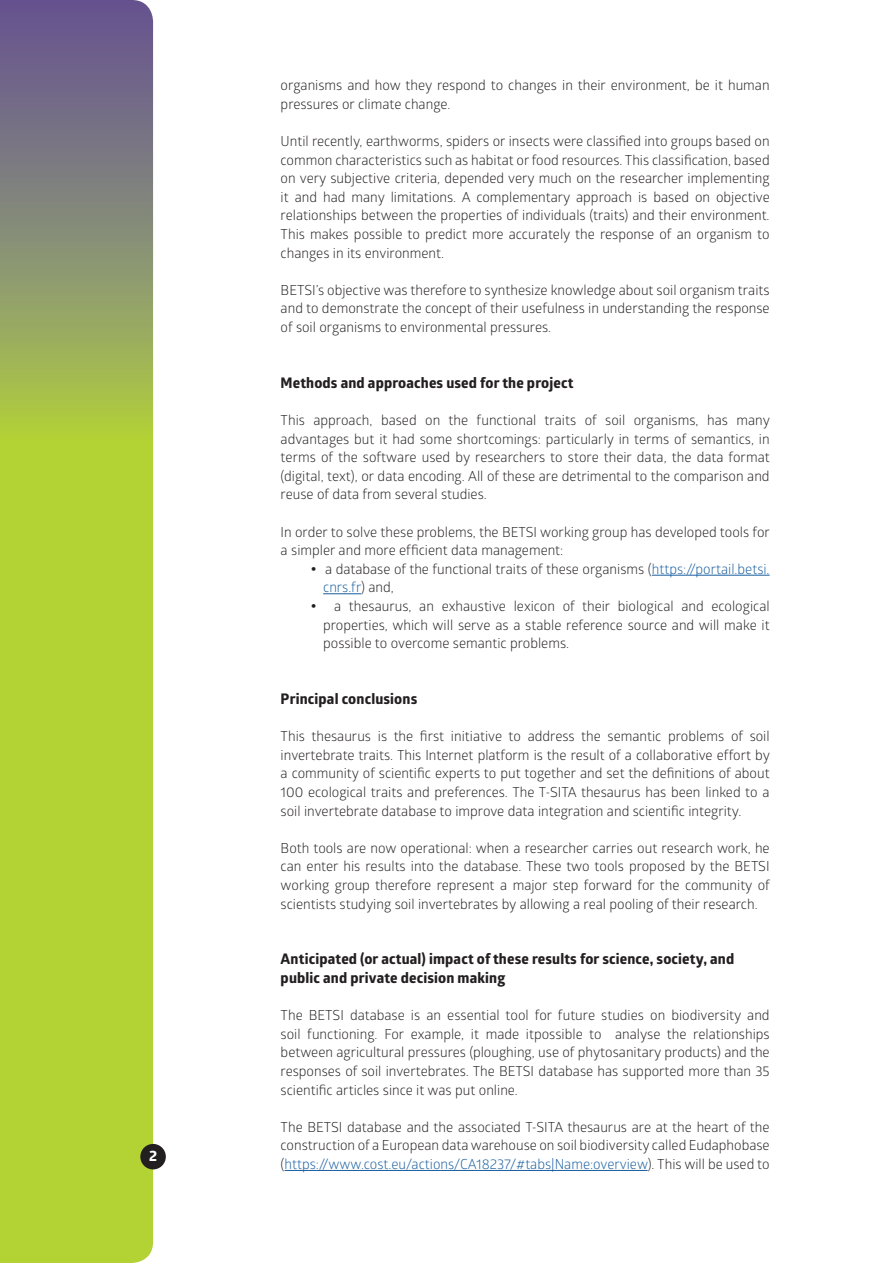
<style>
.page{position:relative;width:893px;height:1263px;background:#fff}
.page>*{position:absolute;margin:0;border:0;box-sizing:border-box;transform-origin:0 0}
.t1{font:700 14.85px "Globerx";color:#fff}
._5__inter-titre{font:700 14.7px/18.6px "Globerx";letter-spacing:.01em;color:#231f20}
._6__texte_courant{font:13.8px/18.6px "Glober";color:#231f20;text-align:justify}
._6__texte_courant_re{font:13.8px/18.6px "Glober";color:#231f20}
.s1{font-weight:700;font-size:18px}
.s2{color:#175d9e}
</style>
<div class="page">
<svg style="left:0;top:0;width:153px;height:1263px;background:#a3b949"></svg>
<div style="left:140px;top:1144px;width:26px;height:25px;background:#231f20;border-radius:50%"></div>
<hr style="left:652px;top:575px;width:118px;height:1px;background:#175d9e">
<hr style="left:323px;top:593px;width:38px;height:1px;background:#175d9e">
<hr style="left:285px;top:1170px;width:363px;height:1px;background:#175d9e">
<p class="t1" style="left:149px;top:1145px;width:10px">2</p>
<p class="_6__texte_courant" style="left:281px;top:75px;width:490px">organisms and how they respond to changes in their environment, be it human pressures or climate change.</p>
<p class="_6__texte_courant" style="left:281px;top:131px;width:491px">Until recently, earthworms, spiders or insects were classified into groups based on common characteristics such as habitat or food resources. This classification, based on very subjective criteria, depended very much on the researcher implementing it and had many limitations. A complementary approach is based on objective relationships between the properties of individuals (traits) and their environment.<br>This makes possible to predict more accurately the response of an organism to changes in its environment.</p>
<p class="_6__texte_courant" style="left:281px;top:280px;width:490px">BETSI’s objective was therefore to synthesize knowledge about soil organism traits and to demonstrate the concept of their usefulness in understanding the response of soil organisms to environmental pressures.</p>
<p class="_5__inter-titre" style="left:281px;top:373px;width:294px">Methods and approaches used for the project</p>
<p class="_6__texte_courant" style="left:281px;top:410px;width:491px">This approach, based on the functional traits of soil organisms, has many advantages but it had some shortcomings: particularly in terms of semantics, in terms of the software used by researchers to store their data, the data format (digital, text), or data encoding. All of these are detrimental to the comparison and reuse of data from several studies.</p>
<p class="_6__texte_courant" style="left:281px;top:522px;width:491px">In order to solve these problems, the BETSI working group has developed tools for a simpler and more efficient data management:</p>
<p class="_6__texte_courant_re" style="left:323px;top:559px;width:448px;text-indent:-13px"><span class="s1">•</span> a database of the functional traits of these organisms (<span class="s2">https://portail.betsi. cnrs.fr</span>) and,</p>
<p class="_6__texte_courant_re" style="left:323px;top:596px;width:448px;text-align:justify;text-indent:-13px"><span class="s1">•</span> a thesaurus, an exhaustive lexicon of their biological and ecological properties, which will serve as a stable reference source and will make it possible to overcome semantic problems.</p>
<p class="_5__inter-titre" style="left:281px;top:689px;width:138px">Principal conclusions</p>
<p class="_6__texte_courant" style="left:281px;top:726px;width:491px">This thesaurus is the first initiative to address the semantic problems of soil invertebrate traits. This Internet platform is the result of a collaborative effort by a community of scientific experts to put together and set the definitions of about 100 ecological traits and preferences. The T-SITA thesaurus has been linked to a soil invertebrate database to improve data integration and scientific integrity.</p>
<p class="_6__texte_courant" style="left:281px;top:838px;width:491px">Both tools are now operational: when a researcher carries out research work, he can enter his results into the database. These two tools proposed by the BETSI working group therefore represent a major step forward for the community of scientists studying soil invertebrates by allowing a real pooling of their research.</p>
<p class="_5__inter-titre" style="left:281px;top:950px;width:455px">Anticipated (or actual) impact of these results for science, society, and public and private decision making</p>
<p class="_6__texte_courant" style="left:281px;top:1005px;width:491px">The BETSI database is an essential tool for future studies on biodiversity and soil functioning. For example, it made itpossible to analyse the relationships between agricultural pressures (ploughing, use of phytosanitary products) and the responses of soil invertebrates. The BETSI database has supported more than 35 scientific articles since it was put online.</p>
<p class="_6__texte_courant" style="left:281px;top:1117px;width:491px">The BETSI database and the associated T-SITA thesaurus are at the heart of the construction of a European data warehouse on soil biodiversity called Eudaphobase (<span class="s2">https://www.cost.eu/actions/CA18237/#tabs|Name:overview</span>). This will be used to</p>
</div>
